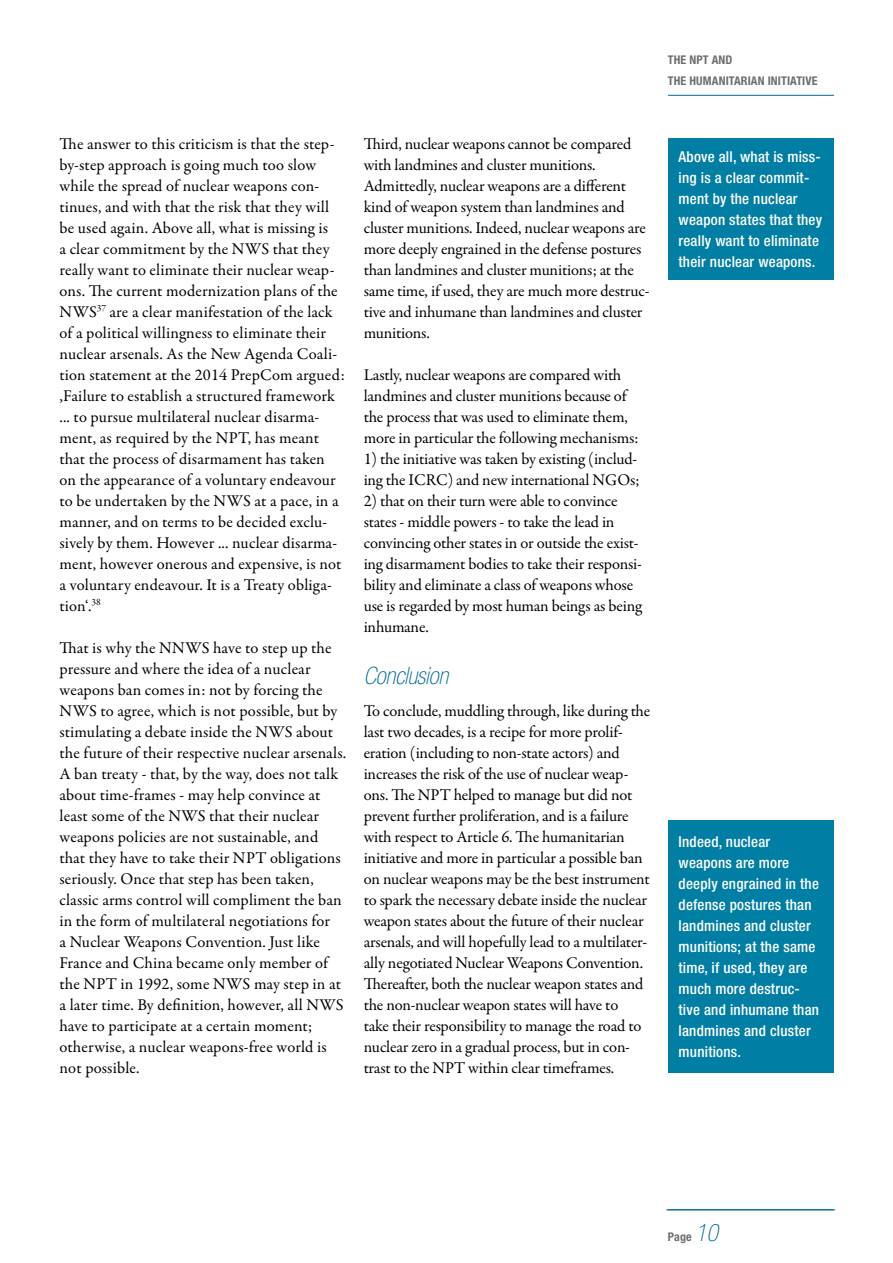
<style>
.page{position:relative;width:893px;height:1263px;background:#fff}
.page>*{position:absolute;margin:0;border:0;box-sizing:border-box;transform-origin:0 0}
.t1{font:italic 100 condensed 24px "Helvetica Neue LT Std";letter-spacing:-.01em;color:#006991}
.t2{font:16.5px/21px "Garamond Premr Pro";color:#000}
.t3{font:500 condensed 15px/21px "Helvetica Neue LT Std";letter-spacing:.015em;color:#fff}
.t4{font:700 condensed 12px/21px "Helvetica Neue LT Std";letter-spacing:.01em;color:#6d6e71}
.s1{font-weight:100;font-style:italic;font-size:24px;color:#006991}
</style>
<div class="page">
<hr style="left:668px;top:1209px;width:167px;height:1px;background:#006991">
<hr style="left:668px;top:95px;width:166px;height:1px;background:#006991">
<hr style="left:666px;top:1209px;width:167px;height:1px;background:#006991">
<div style="left:668px;top:821px;width:165px;height:252px;background:#007ea4"></div>
<div style="left:668px;top:138px;width:165px;height:142px;background:#007ea4"></div>
<p class="t4" style="left:668px;top:49px;width:151px">THE NPT AND<br>THE HUMANITARIAN IN ITIATIVE</p>
<p class="t2" style="left:60px;top:133px;width:287px">The answer to this criticism is that the step&shy;by-step approach is going much too slow while the spread of nuclear weapons con&shy;tinues, and with that the risk that they will be used again. Above all, what is missing is<br>a clear commitment by the NWS that they really want to eliminate their nuclear weap&shy;ons. The current modernization plans of the NWS<sup>37</sup> are a clear manifestation of the lack of a political willingness to eliminate their nuclear arsenals. As the New Agenda Coali&shy;tion statement at the 2014 PrepCom argued: ‚Failure to establish a structured framework ... to pursue multilateral nuclear disarma&shy;ment, as required by the NPT, has meant that the process of disarmament has taken on the appearance of a voluntary endeavour to be undertaken by the NWS at a pace, in a manner, and on terms to be decided exclu&shy;sively by them. However ... nuclear disarma&shy;ment, however onerous and expensive, is not a voluntary endeavour. It is a Treaty obliga&shy;tion‘.<sup>38</sup></p>
<p class="t2" style="left:60px;top:637px;width:288px">That is why the NNWS have to step up the pressure and where the idea of a nuclear weapons ban comes in: not by forcing the NWS to agree, which is not possible, but by stimulating a debate inside the NWS about the future of their respective nuclear arsenals.<br>A ban treaty - that, by the way, does not talk about time-frames - may help convince at least some of the NWS that their nuclear weapons policies are not sustainable, and that they have to take their NPT obligations seriously. Once that step has been taken, classic arms control will compliment the ban in the form of multilateral negotiations for<br>a Nuclear Weapons Convention. Just like France and China became only member of the NPT in 1992, some NWS may step in at a later time. By definition, however, all NWS have to participate at a certain moment; otherwise, a nuclear weapons-free world is not possible.</p>
<p class="t2" style="left:364px;top:133px;width:287px">Third, nuclear weapons cannot be compared with landmines and cluster munitions.<br>Admittedly, nuclear weapons are a different kind of weapon system than landmines and cluster munitions. Indeed, nuclear weapons are more deeply engrained in the defense postures than landmines and cluster munitions; at the same time, if used, they are much more destruc&shy;tive and inhumane than landmines and cluster munitions.</p>
<p class="t2" style="left:364px;top:364px;width:276px">Lastly, nuclear weapons are compared with landmines and cluster munitions because of the process that was used to eliminate them, more in particular the following mechanisms:</p>
<p class="t2" style="left:364px;top:448px;width:277px">1) the initiative was taken by existing (includ&shy;ing the ICRC) and new international NGOs;</p>
<p class="t2" style="left:364px;top:490px;width:280px">2) that on their turn were able to convince states - middle powers - to take the lead in convincing other states in or outside the exist&shy;ing disarmament bodies to take their responsi&shy;bility and eliminate a class of weapons whose use is regarded by most human beings as being inhumane.</p>
<h1 class="t1" style="left:364px;top:662px;width:86px">Conclusion</h1>
<p class="t2" style="left:364px;top:700px;width:288px">To conclude, muddling through, like during the last two decades, is a recipe for more prolif&shy;eration (including to non-state actors) and increases the risk of the use of nuclear weap&shy;ons. The NPT helped to manage but did not prevent further proliferation, and is a failure with respect to Article 6. The humanitarian initiative and more in particular a possible ban on nuclear weapons may be the best instrument to spark the necessary debate inside the nuclear weapon states about the future of their nuclear arsenals, and will hopefully lead to a multilater&shy;ally negotiated Nuclear Weapons Convention.<br>Thereafter, both the nuclear weapon states and the non-nuclear weapon states will have to<br>take their responsibility to manage the road to nuclear zero in a gradual process, but in con&shy;trast to the NPT within clear timeframes.</p>
<p class="t3" style="left:679px;top:146px;width:145px">Above all, what is miss&shy;ing is a clear commit&shy;ment by the nuclear weapon states that they really want to eliminate their nuclear weapons.</p>
<p class="t3" style="left:679px;top:831px;width:142px">Indeed, nuclear weapons are more deeply engrained in the defense postures than landmines and cluster munitions; at the same time, if used, they are much more destruc&shy;tive and inhumane than landmines and cluster munitions.</p>
<p class="t4" style="left:668px;top:1226px;width:52px">PAGE <span class="s1">10</span></p>
</div>
